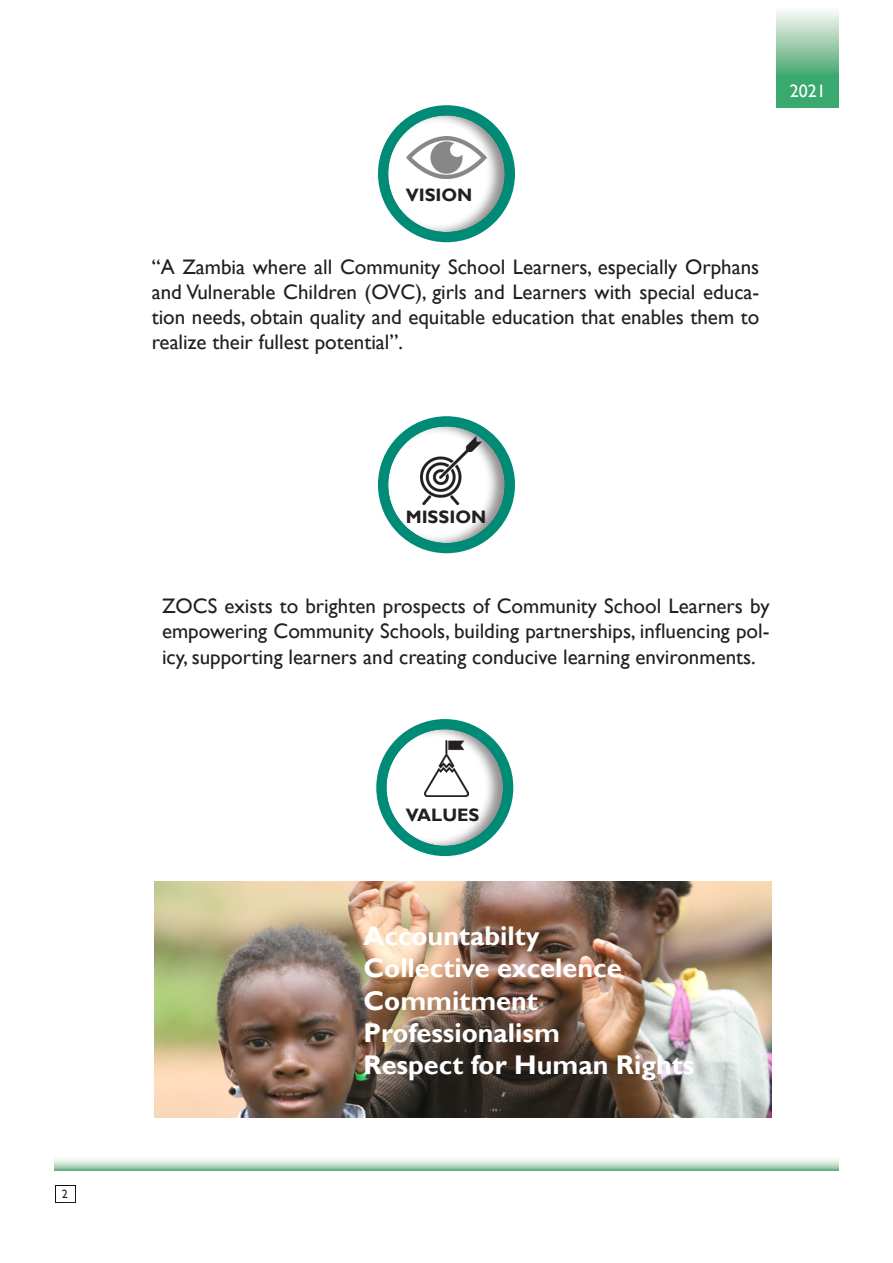
<style>
.page{position:relative;width:893px;height:1263px;background:#fff}
.page>*{position:absolute;margin:0;border:0;box-sizing:border-box;transform-origin:0 0}
.t1{font:700 27px "Gill Sans";color:#fff}
.t2{font:21px/25.2px "Gill Sans";color:#231f20;text-align:justify}
.t3{font:700 18px "Gill Sans";color:#231f20}
.t4{font:18px "Gill Sans";color:#fff}
.t5{font:12px "Gill Sans";color:#231f20}
</style>
<div class="page">
<img style="left:154px;top:882px;width:618px;height:235px">
<div style="left:378px;top:105px;width:137px;height:137px;background:#008b76;border-radius:50%"></div>
<div style="left:387px;top:113px;width:120px;height:120px;background:#231f20;opacity:.5"></div>
<img style="left:406px;top:136px;width:80px;height:42px">
<div style="left:378px;top:416px;width:137px;height:137px;background:#008b76;border-radius:50%"></div>
<div style="left:387px;top:424px;width:120px;height:120px;background:#231f20;opacity:.5"></div>
<img style="left:421px;top:437px;width:61px;height:68px">
<div style="left:376px;top:719px;width:137px;height:137px;background:#008b76;border-radius:50%"></div>
<div style="left:385px;top:727px;width:120px;height:120px;background:#231f20;opacity:.5"></div>
<img style="left:425px;top:740px;width:43px;height:57px">
<svg style="left:776px;top:10px;width:63px;height:98px;background:#7ec29b"></svg>
<svg style="left:54px;top:1159px;width:785px;height:12px;background:#b6d9c2"></svg>
<div style="left:54px;top:1182px;width:24px;height:21px;background:#231f20;opacity:.5"></div>
<div style="left:56px;top:1186px;width:19px;height:15px;background:#fff"></div>
<p class="t5" style="left:62px;top:1187px;width:7px">2</p>
<p class="t4" style="left:790px;top:81px;width:37px">2021</p>
<p class="t3" style="left:406px;top:184px;width:68px">VISION</p>
<p class="t2" style="left:152px;top:254px;width:609px">“A Zambia where all Community School Learners, especially Orphans and Vulnerable Children (OVC), girls and Learners with special educa&shy;tion needs, obtain quality and equitable education that enables them to realize their fullest potential”.</p>
<p class="t3" style="left:406px;top:506px;width:82px">MISSION</p>
<p class="t2" style="left:162px;top:594px;width:609px">ZOCS exists to brighten prospects of Community School Learners by empowering Community Schools, building partnerships, influencing pol&shy;icy, supporting learners and creating conducive learning environments.</p>
<p class="t3" style="left:406px;top:804px;width:75px">VALUES</p>
<p class="t1" style="left:363px;top:919px;width:178px">Accountabilty</p>
<p class="t1" style="left:363px;top:952px;width:260px">Collective excelence</p>
<p class="t1" style="left:363px;top:984px;width:176px">Commitment</p>
<p class="t1" style="left:363px;top:1017px;width:198px">Professionalism</p>
<p class="t1" style="left:363px;top:1049px;width:332px">Respect for Human Rights</p>
</div>
